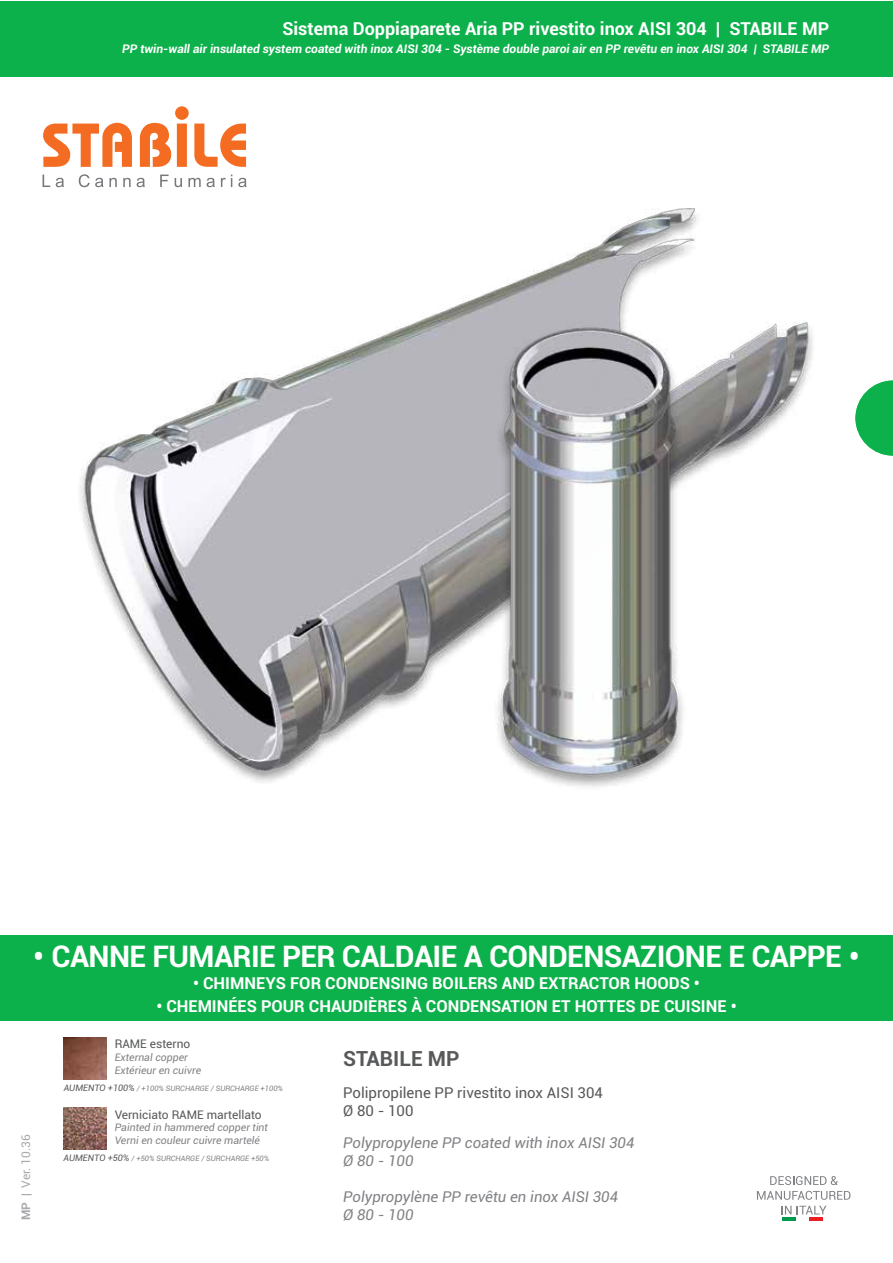
<style>
.page{position:relative;width:893px;height:1263px;background:#fff}
.page>*{position:absolute;margin:0;border:0;box-sizing:border-box;transform-origin:0 0}
.t1{font:700 30px "Roboto";letter-spacing:-.02em;color:#fff}
.t2{font:700 21px "Roboto";color:#58595b}
.t3{font:700 18px "Roboto";color:#fff}
.t4{font:700 16.5px "Roboto";color:#fff}
.t5{font:italic 15px/18px "Roboto";color:#808285}
.t6{font:15px/18px "Roboto";color:#58595b}
.t7{font:italic 700 12px "Roboto";color:#fff}
.t8{font:12px "Roboto";color:#58595b}
.t9{font:12px "Roboto";color:#a7a9ac}
.t10{font:italic 10.5px/12.6px "Roboto";color:#808285}
.t11{font:italic 7.5px "Roboto";color:#808285}
.s1{font-weight:700}
.s2{font-size:9px;color:#58595b}
</style>
<div class="page">
<svg style="left:770px;top:1176px;width:68px;height:9px"></svg>
<svg style="left:757px;top:1191px;width:93px;height:9px"></svg>
<svg style="left:782px;top:1206px;width:44px;height:14px"></svg>
<img style="left:42px;top:166px;width:771px;height:617px">
<img style="left:462px;top:295px;width:255px;height:492px">
<img style="left:64px;top:1107px;width:42px;height:43px">
<img style="left:64px;top:1037px;width:42px;height:42px">
<svg style="left:43px;top:123px;width:89px;height:44px"></svg>
<svg style="left:140px;top:106px;width:106px;height:61px"></svg>
<svg style="left:43px;top:174px;width:204px;height:13px"></svg>
<div style="left:0;top:1px;width:892px;height:76px;background:#0db14b"></div>
<div style="left:0;top:935px;width:892px;height:85px;background:#0db14b"></div>
<svg style="left:855px;top:381px;width:37px;height:75px"></svg>
<h3 class="t3" style="left:282px;top:18px;width:548px">Sistema Doppiaparete Aria PP rivestito inox AISI 304 | STABILE MP</h3>
<p class="t7" style="left:122px;top:42px;width:709px">PP twin-wall air insulated system coated with inox AISI 304 - Système double paroi air en PP revêtu en inox AISI 304 | STABILE MP</p>
<h1 class="t1" style="left:33px;top:939px;width:828px">• CANNE FUMARIE PER CALDAIE A CONDENSAZIONE E CAPPE •</h1>
<h3 class="t4" style="left:193px;top:974px;width:508px">• CHIMNEYS FOR CONDENSING BOILERS AND EXTRACTOR HOODS •</h3>
<h3 class="t4" style="left:156px;top:996px;width:582px">• CHEMINÉES POUR CHAUDIÈRES À CONDENSATION ET HOTTES DE CUISINE •</h3>
<p class="t9" style="left:19px;top:1220px;width:88px;rotate:-90deg"><span class="s1">MP</span> | Ver. 10.36</p>
<p class="t8" style="left:115px;top:1037px;width:77px">RAME esterno</p>
<p class="t10" style="left:115px;top:1051px;width:88px">External copper<br>Extérieur en cuivre</p>
<p class="t11" style="left:64px;top:1084px;width:221px"><span class="s2">AUMENTO +100%</span> / +100% SURCHARGE / SURCHARGE +100%</p>
<p class="t8" style="left:115px;top:1107px;width:148px">Verniciato RAME martellato</p>
<p class="t10" style="left:115px;top:1121px;width:155px">Painted in hammered copper tint<br>Verni en couleur cuivre martelé</p>
<p class="t11" style="left:64px;top:1154px;width:207px"><span class="s2">AUMENTO +50%</span> / +50% SURCHARGE / SURCHARGE +50%</p>
<h2 class="t2" style="left:343px;top:1046px;width:118px">STABILE MP</h2>
<p class="t6" style="left:343px;top:1084px;width:261px">Polipropilene PP rivestito inox AISI 304<br>Ø 80 - 100</p>
<p class="t5" style="left:343px;top:1134px;width:293px">Polypropylene PP coated with inox AISI 304<br>Ø 80 - 100</p>
<p class="t5" style="left:343px;top:1188px;width:276px">Polypropylène PP revêtu en inox AISI 304<br>Ø 80 - 100</p>
</div>
